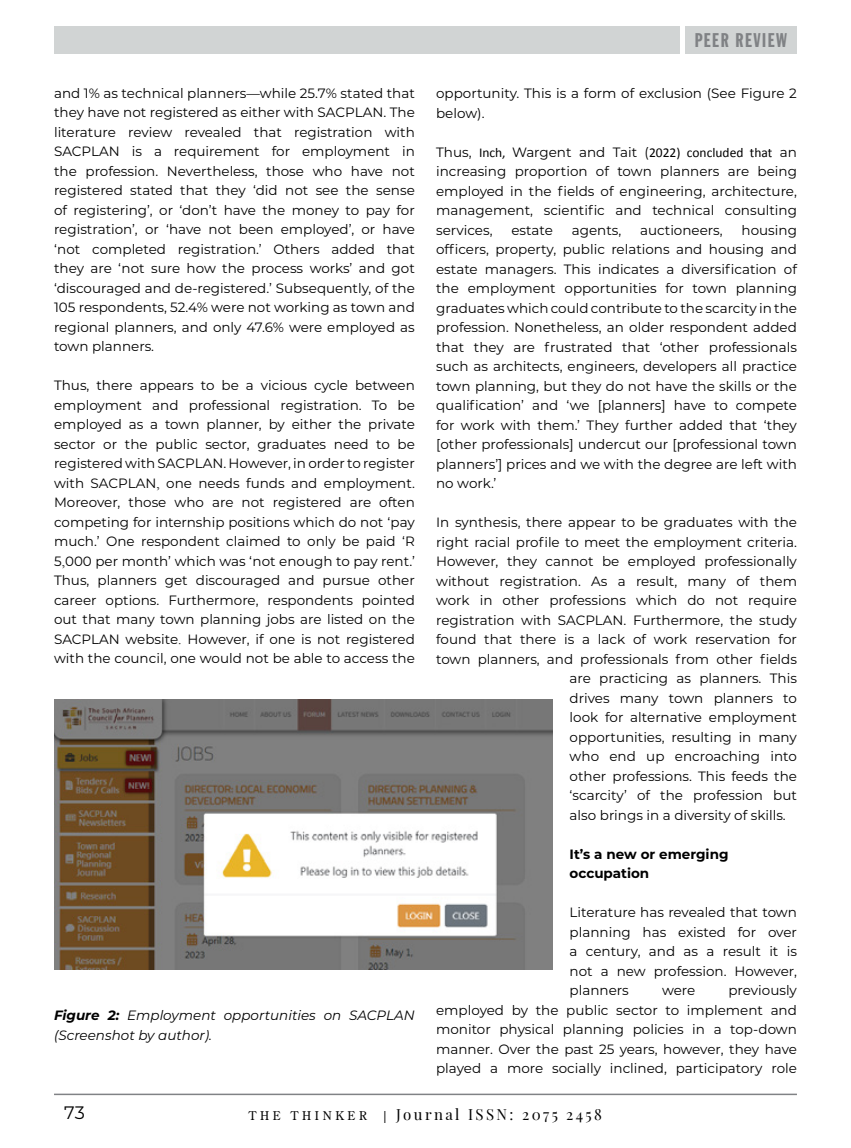
<style>
.page{position:relative;width:851px;height:1148px;background:#fff}
.page>*{position:absolute;margin:0;border:0;box-sizing:border-box;transform-origin:0 0}
.t1{font:19.5px "Franklin Gothic Std Extra Cond";letter-spacing:.08em;color:#808285}
.t2{font:18px "Montserrat";color:#000}
.t3{font:15px "Playfair Display";letter-spacing:.16em;color:#000}
.t4{font:13.5px/19.5px "Montserrat";color:#000;text-align:justify}
.t5{font:italic 13.5px/19.5px "Montserrat";color:#000}
.t6{font:13.5px "Calibri";color:#000}
.t7{font:700 13.5px/19.5px "Montserrat";color:#000}
.t8{font:12px "Century Old Style Std";letter-spacing:.3em;color:#000}
.s1{font-family:"Times New Roman"}
.s2{font-weight:700}
.s3{font-family:"Montserrat"}
.s4{font-family:"Century Old Style Std";font-size:12px}
</style>
<div class="page">
<hr style="left:54px;top:1093px;width:742px;height:2px;background:#808285">
<div style="left:685px;top:26px;width:111px;height:28px;background:#d1d4d4"></div>
<div style="left:54px;top:26px;width:625px;height:28px;background:#d1d4d4"></div>
<img style="left:54px;top:699px;width:498px;height:270px">
<p class="t4" style="left:54px;top:83px;width:362px">and 1% as technical planners—while 25.7% stated that they have not registered as either with SACPLAN. The literature review revealed that registration with SACPLAN is a requirement for employment in the profession. Nevertheless, those who have not registered stated that they ‘did not see the sense of registering’, or ‘don’t have the money to pay for registration’, or ‘have not been employed’, or have ‘not completed registration.’ Others added that they are ‘not sure how the process works’ and got ‘discouraged and de-registered.’ Subsequently, of the 105 respondents, 52.4% were not working as town and regional planners, and only 47.6% were employed as town planners.</p>
<p class="t4" style="left:54px;top:375px;width:362px">Thus, there appears to be a vicious cycle between employment and professional registration. To be employed as a town planner, by either the private sector or the public sector, graduates need to be registered with SACPLAN. However, in order to register with SACPLAN<span class="s1">,</span> one needs funds and employment.<br>Moreover, those who are not registered are often competing for internship positions which do not ‘pay much.’ One respondent claimed to only be paid ‘R 5<span class="s1">,</span>000 per month’ which was ‘not enough to pay rent.’ Thus, planners get discouraged and pursue other career options. Furthermore, respondents pointed out that many town planning jobs are listed on the SACPLAN website<span class="s1">.</span> However, if one is not registered with the council, one would not be able to access the</p>
<p class="t5" style="left:54px;top:1005px;width:362px"><span class="s2">Figure 2:</span> Employment opportunities on SACPLAN (Screenshot by author).</p>
<h1 class="t1" style="left:694px;top:30px;width:94px">PEER REVIEW</h1>
<p class="t4" style="left:436px;top:83px;width:362px">opportunity. This is a form of exclusion (See Figure 2 below).</p>
<p class="t6" style="left:436px;top:143px;width:362px"><span class="s3">Thus,</span> Inch, <span class="s3">Wargent and Tait (</span>2022) concluded that <span class="s3">an</span></p>
<p class="t4" style="left:436px;top:161px;width:362px">increasing proportion of town planners are being employed in the fields of engineering, architecture, management, scientific and technical consulting services,</p>
<p class="t4" style="left:436px;top:220px;width:362px;text-indent:305px">housing officers, property, public relations and housing and estate managers. This indicates a diversification of the employment opportunities for town planning graduates which could contribute to the scarcity in the profession. Nonetheless, an older respondent added that they are frustrated that ‘other professionals such as architects, engineers, developers all practice town planning, but they do not have the skills or the qualification’ and ‘we [planners] have to compete for work with them.’ They further added that ‘they [other professionals] undercut our [professional town planners’] prices and we with the degree are left with no work.’</p>
<p class="t4" style="left:436px;top:512px;width:362px">In synthesis, there appear to be graduates with the</p>
<p class="t4" style="left:436px;top:531px;width:362px">right racial profile to meet the employment criteria.</p>
<p class="t4" style="left:436px;top:551px;width:362px">However, they cannot be employed professionally</p>
<p class="t4" style="left:436px;top:570px;width:362px">without registration. As a result, many of them</p>
<p class="t4" style="left:436px;top:590px;width:362px">work in other professions which do not require</p>
<p class="t4" style="left:436px;top:609px;width:362px">registration with SACPLAN. Furthermore, the study</p>
<p class="t4" style="left:436px;top:629px;width:362px">found that there is a lack of work reservation for</p>
<p class="t4" style="left:436px;top:648px;width:362px">town planners, and professionals from other fields</p>
<p class="t4" style="left:569px;top:668px;width:229px">are practicing as planners. This</p>
<p class="t4" style="left:569px;top:687px;width:229px">drives many town planners to</p>
<p class="t4" style="left:569px;top:707px;width:229px">look for alternative employment</p>
<p class="t4" style="left:569px;top:726px;width:229px">opportunities, resulting in many</p>
<p class="t4" style="left:569px;top:746px;width:229px">who end up encroaching into</p>
<p class="t4" style="left:569px;top:765px;width:229px">other professions. This feeds the</p>
<p class="t4" style="left:569px;top:785px;width:229px">‘scarcity’ of the profession but</p>
<p class="t4" style="left:569px;top:804px;width:218px">also brings in a diversity of skills.</p>
<p class="t7" style="left:569px;top:843px;width:160px">It’s a new or emerging occupation</p>
<p class="t4" style="left:569px;top:902px;width:229px">Literature has revealed that town planning has existed for over a century, and as a result it is not a new profession. However, planners</p>
<p class="t4" style="left:511px;top:220px;width:43px">estate</p>
<p class="t4" style="left:571px;top:220px;width:51px">agents,</p>
<p class="t4" style="left:640px;top:220px;width:84px">auctioneers,</p>
<p class="t4" style="left:436px;top:980px;width:362px;text-indent:292px">previously employed by the public sector to implement and monitor physical planning policies in a top-down manner. Over the past 25 years, however, they have played a more socially inclined, participatory role</p>
<p class="t4" style="left:662px;top:980px;width:35px">were</p>
<h2 class="t2" style="left:64px;top:1100px;width:22px">73</h2>
<p class="t8" style="left:249px;top:1108px;width:119px">THE THINKER</p>
<p class="t3" style="left:383px;top:1103px;width:220px"><span class="s4">|</span> Journal ISSN: 2075 2458</p>
</div>
